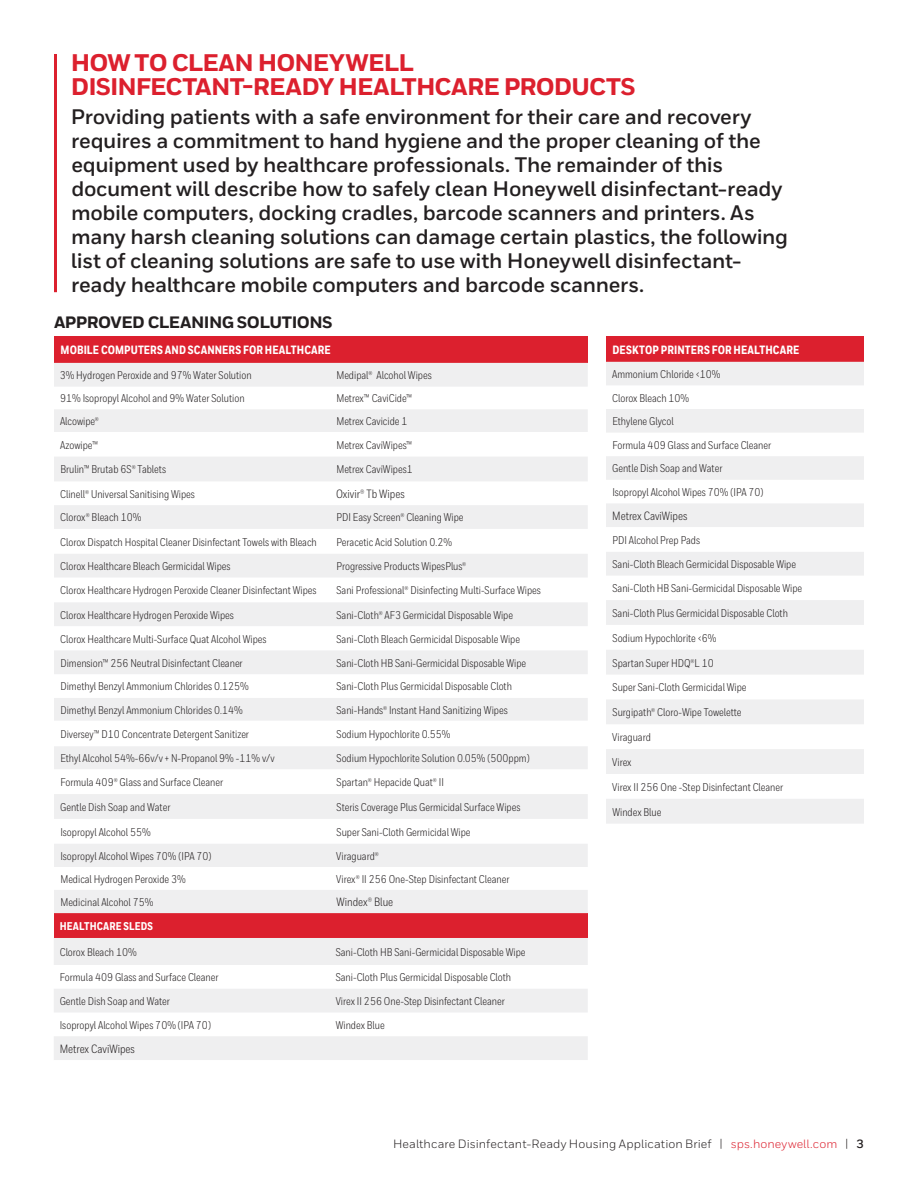
<style>
.page{position:relative;width:918px;height:1188px;background:#fff}
.page>*{position:absolute;margin:0;border:0;box-sizing:border-box;transform-origin:0 0}
.t1{font:800 24px/24px "Honeywell Sans";letter-spacing:-.035em;color:#dc202e}
.t2{font:700 21px/24px "Honeywell Sans";letter-spacing:-.015em;color:#231f20}
.t3{font:800 16.5px "Honeywell Sans";letter-spacing:-.035em;color:#231f20}
.t4{font:12px "Honeywell Sans";letter-spacing:.005em;color:#231f20}
.t5{font:800 12px "Honeywell Cond";letter-spacing:.01em;color:#fff}
.t6{font:12px "Honeywell Cond";color:#231f20}
.t7{font:11.25px/23.5px "Honeywell Cond";color:#231f20}
.t8{font:800 11.25px "Honeywell Cond";letter-spacing:.01em;color:#fff}
.s1{color:#dc202e}
.s2{font-weight:700}
</style>
<div class="page">
<hr style="left:54px;top:54px;width:3px;height:238px;background:#dc202e">
<div style="left:54px;top:913px;width:534px;height:25px;background:#dc202e"></div>
<svg style="left:54px;top:938px;width:534px;height:122px;fill:#efeff0"></svg>
<div style="left:54px;top:337px;width:534px;height:26px;background:#dc202e"></div>
<svg style="left:54px;top:363px;width:534px;height:550px;fill:#f0f0f1"></svg>
<div style="left:606px;top:337px;width:258px;height:25px;background:#dc202e"></div>
<svg style="left:606px;top:362px;width:258px;height:462px;fill:#efeff0"></svg>
<h1 class="t1" style="left:71px;top:51px;width:566px">HOW TO CLEAN HONEYWELL<br>DISINFECTANT-READY HEALTHCARE PRODUCTS</h1>
<p class="t2" style="left:71px;top:105px;width:719px">Providing patients with a safe environment for their care and recovery requires a commitment to hand hygiene and the proper cleaning of the equipment used by healthcare professionals. The remainder of this document will describe how to safely clean Honeywell disinfectant-ready mobile computers, docking cradles, barcode scanners and printers. As many harsh cleaning solutions can damage certain plastics, the following list of cleaning solutions are safe to use with Honeywell disinfectant&shy;ready healthcare mobile computers and barcode scanners.</p>
<h3 class="t3" style="left:54px;top:312px;width:280px">APPROVED CLEANING SOLUTIONS</h3>
<p class="t5" style="left:61px;top:343px;width:272px">MOBILE COMPUTERS AND SCANNERS FOR HEALTHCARE</p>
<p class="t7" style="left:60px;top:364px;width:194px">3% Hydrogen Peroxide and 97% Water Solution</p>
<p class="t7" style="left:336px;top:364px;width:97px">Medipal® Alcohol Wipes</p>
<p class="t7" style="left:60px;top:387px;width:186px">91% Isopropyl Alcohol and 9% Water Solution</p>
<p class="t7" style="left:336px;top:387px;width:77px">Metrex™ CaviCide™</p>
<p class="t7" style="left:60px;top:409px;width:40px">Alcowipe®</p>
<p class="t7" style="left:336px;top:409px;width:73px">Metrex Cavicide 1</p>
<p class="t7" style="left:60px;top:433px;width:39px">Azowipe™</p>
<p class="t7" style="left:336px;top:433px;width:77px">Metrex CaviWipes™</p>
<p class="t7" style="left:60px;top:458px;width:107px">Brulin™ Brutab 6S® Tablets</p>
<p class="t7" style="left:336px;top:458px;width:78px">Metrex CaviWipes1</p>
<p class="t7" style="left:60px;top:482px;width:136px">Clinell® Universal Sanitising Wipes</p>
<p class="t6" style="left:336px;top:487px;width:70px">Oxivir® Tb Wipes</p>
<p class="t7" style="left:60px;top:506px;width:83px">Clorox® Bleach 10%</p>
<p class="t7" style="left:336px;top:506px;width:129px">PDI Easy Screen® Cleaning Wipe</p>
<p class="t7" style="left:60px;top:530px;width:258px">Clorox Dispatch Hospital Cleaner Disinfectant Towels with Bleach</p>
<p class="t7" style="left:336px;top:530px;width:117px">Peracetic Acid Solution 0.2%</p>
<p class="t7" style="left:60px;top:554px;width:172px">Clorox Healthcare Bleach Germicidal Wipes</p>
<p class="t7" style="left:336px;top:554px;width:131px">Progressive Products WipesPlus®</p>
<p class="t7" style="left:60px;top:579px;width:258px">Clorox Healthcare Hydrogen Peroxide Cleaner Disinfectant Wipes</p>
<p class="t7" style="left:337px;top:579px;width:206px">Sani Professional® Disinfecting Multi-Surface Wipes</p>
<p class="t7" style="left:60px;top:603px;width:175px">Clorox Healthcare Hydrogen Peroxide Wipes</p>
<p class="t7" style="left:337px;top:603px;width:178px">Sani-Cloth® AF3 Germicidal Disposable Wipe</p>
<p class="t7" style="left:60px;top:627px;width:208px">Clorox Healthcare Multi-Surface Quat Alcohol Wipes</p>
<p class="t7" style="left:337px;top:627px;width:185px">Sani-Cloth Bleach Germicidal Disposable Wipe</p>
<p class="t7" style="left:60px;top:651px;width:184px">Dimension™ 256 Neutral Disinfectant Cleaner</p>
<p class="t7" style="left:337px;top:651px;width:191px">Sani-Cloth HB Sani-Germicidal Disposable Wipe</p>
<p class="t7" style="left:60px;top:675px;width:190px">Dimethyl Benzyl Ammonium Chlorides 0.125%</p>
<p class="t7" style="left:337px;top:675px;width:177px">Sani-Cloth Plus Germicidal Disposable Cloth</p>
<p class="t7" style="left:60px;top:698px;width:184px">Dimethyl Benzyl Ammonium Chlorides 0.14%</p>
<p class="t7" style="left:337px;top:698px;width:173px">Sani-Hands® Instant Hand Sanitizing Wipes</p>
<p class="t7" style="left:60px;top:722px;width:190px">Diversey™ D10 Concentrate Detergent Sanitizer</p>
<p class="t7" style="left:337px;top:722px;width:115px">Sodium Hypochlorite 0.55%</p>
<p class="t7" style="left:60px;top:747px;width:216px">Ethyl Alcohol 54%-66v/v + N-Propanol 9% -11% v/v</p>
<p class="t7" style="left:337px;top:747px;width:195px">Sodium Hypochlorite Solution 0.05% (500ppm)</p>
<p class="t7" style="left:60px;top:770px;width:164px">Formula 409® Glass and Surface Cleaner</p>
<p class="t7" style="left:337px;top:770px;width:109px">Spartan® Hepacide Quat® II</p>
<p class="t7" style="left:60px;top:795px;width:112px">Gentle Dish Soap and Water</p>
<p class="t7" style="left:337px;top:795px;width:185px">Steris Coverage Plus Germicidal Surface Wipes</p>
<p class="t7" style="left:60px;top:820px;width:92px">Isopropyl Alcohol 55%</p>
<p class="t7" style="left:337px;top:820px;width:136px">Super Sani-Cloth Germicidal Wipe</p>
<p class="t7" style="left:60px;top:844px;width:153px">Isopropyl Alcohol Wipes 70% (IPA 70)</p>
<p class="t7" style="left:336px;top:844px;width:44px">Viraguard®</p>
<p class="t7" style="left:60px;top:867px;width:127px">Medical Hydrogen Peroxide 3%</p>
<p class="t7" style="left:336px;top:867px;width:175px">Virex® II 256 One-Step Disinfectant Cleaner</p>
<p class="t7" style="left:60px;top:890px;width:95px">Medicinal Alcohol 75%</p>
<p class="t6" style="left:336px;top:895px;width:58px">Windex® Blue</p>
<p class="t8" style="left:60px;top:919px;width:95px">HEALTHCARE SLEDS</p>
<p class="t7" style="left:60px;top:940px;width:79px">Clorox Bleach 10%</p>
<p class="t7" style="left:336px;top:940px;width:191px">Sani-Cloth HB Sani-Germicidal Disposable Wipe</p>
<p class="t7" style="left:60px;top:966px;width:160px">Formula 409 Glass and Surface Cleaner</p>
<p class="t7" style="left:336px;top:966px;width:177px">Sani-Cloth Plus Germicidal Disposable Cloth</p>
<p class="t7" style="left:60px;top:989px;width:112px">Gentle Dish Soap and Water</p>
<p class="t7" style="left:336px;top:989px;width:170px">Virex II 256 One-Step Disinfectant Cleaner</p>
<p class="t7" style="left:60px;top:1013px;width:153px">Isopropyl Alcohol Wipes 70% (IPA 70)</p>
<p class="t7" style="left:336px;top:1013px;width:51px">Windex Blue</p>
<p class="t6" style="left:60px;top:1042px;width:77px">Metrex CaviWipes</p>
<p class="t5" style="left:613px;top:342px;width:188px">DESKTOP PRINTERS FOR HEALTHCARE</p>
<p class="t7" style="left:612px;top:362px;width:161px">Ammonium Chloride &lt;10%<br>Clorox Bleach 10%<br>Ethylene Glycol<br>Formula 409 Glass and Surface Cleaner<br>Gentle Dish Soap and Water<br>Isopropyl Alcohol Wipes 70% (IPA 70)</p>
<p class="t6" style="left:612px;top:509px;width:77px">Metrex CaviWipes</p>
<p class="t7" style="left:612px;top:528px;width:191px;line-height:24.3px">PDI Alcohol Prep Pads<br>Sani-Cloth Bleach Germicidal Disposable Wipe Sani-Cloth HB Sani-Germicidal Disposable Wipe Sani-Cloth Plus Germicidal Disposable Cloth</p>
<p class="t7" style="left:613px;top:626px;width:105px">Sodium Hypochlorite &lt;6%</p>
<p class="t7" style="left:613px;top:651px;width:103px">Spartan Super HDQ®L 10</p>
<p class="t7" style="left:613px;top:676px;width:136px">Super Sani-Cloth Germicidal Wipe</p>
<p class="t7" style="left:613px;top:701px;width:131px">Surgipath® Cloro-Wipe Towelette</p>
<p class="t7" style="left:612px;top:725px;width:40px">Viraguard</p>
<p class="t7" style="left:612px;top:750px;width:21px">Virex</p>
<p class="t7" style="left:612px;top:775px;width:172px">Virex II 256 One -Step Disinfectant Cleaner</p>
<p class="t7" style="left:612px;top:800px;width:51px">Windex Blue</p>
<p class="t4" style="left:393px;top:1136px;width:472px">Healthcare Disinfectant-Ready Housing Application Brief | <span class="s1">sps.honeywell.com</span> | <span class="s2">3</span></p>
</div>
